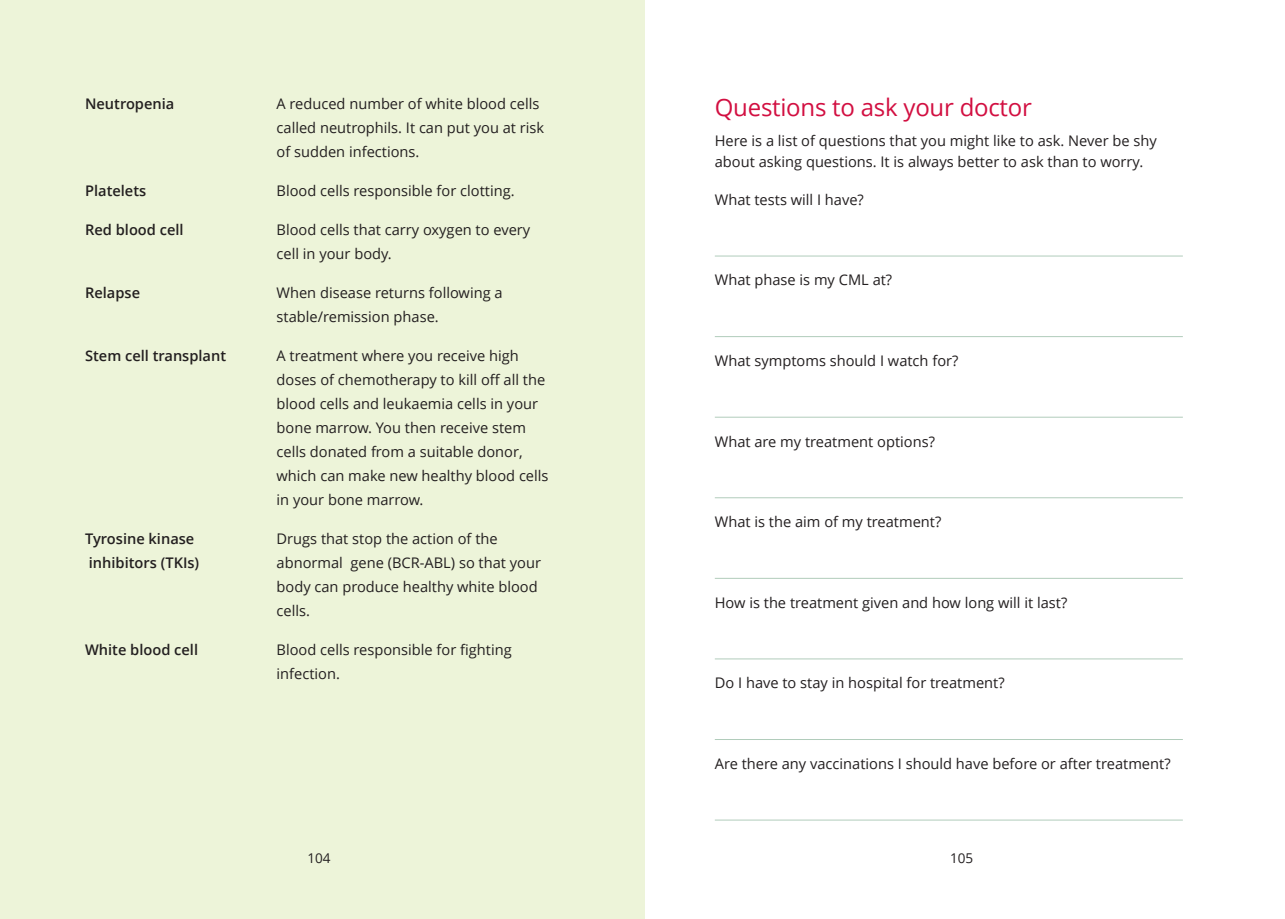
<style>
.page{position:relative;width:1285px;height:919px;background:#fff}
.page>*{position:absolute;margin:0;border:0;box-sizing:border-box;transform-origin:0 0}
.t1{font:24px "Open Sans";letter-spacing:-.01em;color:#d20f41}
.t2{font:14.7px/24px "Open Sans";color:#231f20}
.t3{font:600 14.7px "Open Sans";color:#231f20}
.t4{font:13.5px "Open Sans";color:#231f20}
</style>
<div class="page">
<div style="left:0;top:0;width:644px;height:918px;background:#edf4d9"></div>
<hr style="left:714px;top:256px;width:468px;height:1px;background:#b1ccbb">
<hr style="left:714px;top:336px;width:468px;height:1px;background:#b1ccbb">
<hr style="left:714px;top:417px;width:468px;height:1px;background:#b1ccbb">
<hr style="left:714px;top:497px;width:468px;height:1px;background:#b1ccbb">
<hr style="left:714px;top:578px;width:468px;height:1px;background:#b1ccbb">
<hr style="left:714px;top:658px;width:468px;height:1px;background:#b1ccbb">
<hr style="left:714px;top:739px;width:468px;height:1px;background:#b1ccbb">
<hr style="left:714px;top:819px;width:468px;height:1px;background:#b1ccbb">
<p class="t3" style="left:85px;top:93px;width:91px">Neutropenia</p>
<p class="t2" style="left:276px;top:91px;width:269px">A reduced number of white blood cells called neutrophils. It can put you at risk of sudden infections.</p>
<p class="t3" style="left:85px;top:180px;width:63px">Platelets</p>
<p class="t2" style="left:276px;top:178px;width:239px">Blood cells responsible for clotting.</p>
<p class="t3" style="left:85px;top:219px;width:100px">Red blood cell</p>
<p class="t2" style="left:276px;top:217px;width:255px">Blood cells that carry oxygen to every cell in your body.</p>
<p class="t3" style="left:85px;top:282px;width:56px">Relapse</p>
<p class="t2" style="left:276px;top:280px;width:227px">When disease returns following a stable/remission phase.</p>
<p class="t3" style="left:85px;top:345px;width:142px">Stem cell transplant</p>
<p class="t2" style="left:276px;top:343px;width:273px">A treatment where you receive high doses of chemotherapy to kill off all the blood cells and leukaemia cells in your bone marrow. You then receive stem cells donated from a suitable donor, which can make new healthy blood cells in your bone marrow.</p>
<p class="t3" style="left:85px;top:528px;width:111px">Tyrosine kinase</p>
<p class="t2" style="left:276px;top:526px;width:223px">Drugs that stop the action of the</p>
<p class="t3" style="left:89px;top:552px;width:112px">inhibitors (TKIs)</p>
<p class="t2" style="left:276px;top:550px;width:266px">abnormal gene (BCR-ABL) so that your body can produce healthy white blood cells.</p>
<p class="t3" style="left:85px;top:639px;width:114px">White blood cell</p>
<p class="t2" style="left:276px;top:637px;width:236px">Blood cells responsible for fighting infection.</p>
<p class="t4" style="left:307px;top:848px;width:25px">104</p>
<h1 class="t1" style="left:714px;top:91px;width:318px">Questions to ask your doctor</h1>
<p class="t2" style="left:714px;top:129px;width:443px;line-height:21px">Here is a list of questions that you might like to ask. Never be shy about asking questions. It is always better to ask than to worry.</p>
<p class="t2" style="left:714px;top:187px;width:150px">What tests will I have?</p>
<p class="t2" style="left:714px;top:267px;width:179px">What phase is my CML at?</p>
<p class="t2" style="left:714px;top:348px;width:245px">What symptoms should I watch for?</p>
<p class="t2" style="left:714px;top:429px;width:222px">What are my treatment options?</p>
<p class="t2" style="left:714px;top:509px;width:228px">What is the aim of my treatment?</p>
<p class="t2" style="left:714px;top:590px;width:354px">How is the treatment given and how long will it last?</p>
<p class="t2" style="left:714px;top:670px;width:291px">Do I have to stay in hospital for treatment?</p>
<p class="t2" style="left:714px;top:751px;width:457px">Are there any vaccinations I should have before or after treatment?</p>
<p class="t4" style="left:949px;top:848px;width:25px">105</p>
</div>
